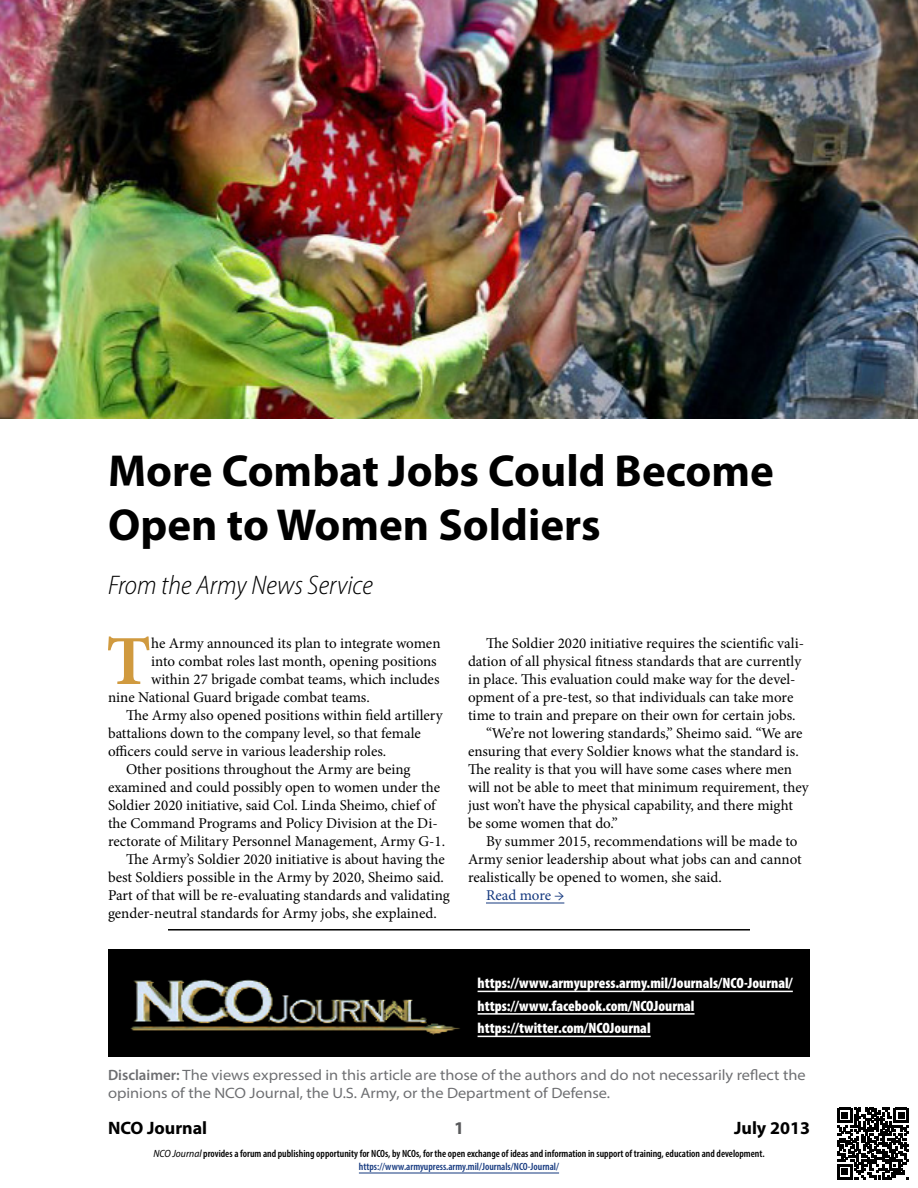
<style>
.page{position:relative;width:918px;height:1188px;background:#fff}
.page>*{position:absolute;margin:0;border:0;box-sizing:border-box;transform-origin:0 0}
.t1{font:700 70.35px "Minion Pro";color:#d09a3f}
.t2{font:700 45px/54px "Myriad Pro";color:#000}
.t3{font:italic 300 semi-condensed 27px "Myriad Pro";color:#000}
.t4{font:700 18px "Myriad Pro";color:#000}
.t5{font:700 18px "Myriad Pro";color:#58595b}
.t6{font:15px "Minion Pro";color:#000}
.t7{font:semi-expanded 15px/18px "Myriad Pro";color:#6d6e71}
.t8{font:900 condensed 15px/22.5px "Myriad Pro";color:#fff}
.t9{font:15px "Minion Pro";color:#15397f}
.t10{font:600 condensed 10.5px/13.5px "Myriad Pro";color:#000;text-align:center}
.s1{font-weight:600;font-stretch:normal}
.s2{font-weight:400;font-style:italic;font-stretch:semi-condensed}
.s3{color:#15397f}
</style>
<div class="page">
<hr style="left:359px;top:1173px;width:200px;height:1px;background:#15397f">
<hr style="left:486px;top:903px;width:78px;height:1px;background:#15397f">
<img style="left:0;top:0;width:918px;height:419px">
<svg style="left:837px;top:1108px;width:72px;height:71px"></svg>
<hr style="left:168px;top:929px;width:582px;height:2px;background:#000">
<div style="left:108px;top:949px;width:702px;height:108px;background:#000"></div>
<hr style="left:478px;top:991px;width:315px;height:1px;background:#fff">
<hr style="left:478px;top:1013px;width:217px;height:2px;background:#fff">
<hr style="left:478px;top:1036px;width:173px;height:1px;background:#fff">
<img style="left:130px;top:979px;width:330px;height:56px">
<h2 class="t2" style="left:108px;top:442px;width:668px">More Combat Jobs Could Become<br>Open to Women Soldiers</h2>
<h3 class="t3" style="left:108px;top:569px;width:266px">From the Army News Service</h3>
<h1 class="t1" style="left:106px;top:612px;width:47px">T</h1>
<p class="t6" style="left:151px;top:633px;width:291px">he Army announced its plan to integrate women</p>
<p class="t6" style="left:486px;top:633px;width:320px">The Soldier 2020 initiative requires the scientific vali-</p>
<p class="t6" style="left:468px;top:651px;width:335px">dation of all physical fitness standards that are currently</p>
<p class="t6" style="left:468px;top:669px;width:329px">in place. This evaluation could make way for the devel-</p>
<p class="t6" style="left:468px;top:687px;width:327px">opment of a pre-test, so that individuals can take more</p>
<p class="t6" style="left:468px;top:705px;width:329px">time to train and prepare on their own for certain jobs.</p>
<p class="t6" style="left:486px;top:723px;width:318px">“We’re not lowering standards,” Sheimo said. “We are</p>
<p class="t6" style="left:468px;top:741px;width:332px">ensuring that every Soldier knows what the standard is.</p>
<p class="t6" style="left:468px;top:759px;width:326px">The reality is that you will have some cases where men</p>
<p class="t6" style="left:468px;top:777px;width:342px">will not be able to meet that minimum requirement, they</p>
<p class="t6" style="left:468px;top:795px;width:327px">just won’t have the physical capability, and there might</p>
<p class="t6" style="left:468px;top:813px;width:151px">be some women that do.”</p>
<p class="t6" style="left:486px;top:831px;width:313px">By summer 2015, recommendations will be made to</p>
<p class="t6" style="left:468px;top:849px;width:335px">Army senior leadership about what jobs can and cannot</p>
<p class="t6" style="left:468px;top:867px;width:255px">realistically be opened to women, she said.</p>
<p class="t9" style="left:486px;top:885px;width:80px">Read more →</p>
<p class="t6" style="left:151px;top:651px;width:287px">into combat roles last month, opening positions</p>
<p class="t6" style="left:151px;top:669px;width:290px">within 27 brigade combat teams, which includes</p>
<p class="t6" style="left:108px;top:687px;width:263px">nine National Guard brigade combat teams.</p>
<p class="t6" style="left:126px;top:705px;width:318px">The Army also opened positions within field artillery</p>
<p class="t6" style="left:108px;top:723px;width:314px">battalions down to the company level, so that female</p>
<p class="t6" style="left:108px;top:741px;width:280px">officers could serve in various leadership roles.</p>
<p class="t6" style="left:126px;top:759px;width:286px">Other positions throughout the Army are being</p>
<p class="t6" style="left:108px;top:777px;width:334px">examined and could possibly open to women under the</p>
<p class="t6" style="left:108px;top:795px;width:329px">Soldier 2020 initiative, said Col. Linda Sheimo, chief of</p>
<p class="t6" style="left:108px;top:813px;width:331px">the Command Programs and Policy Division at the Di-</p>
<p class="t6" style="left:108px;top:831px;width:339px">rectorate of Military Personnel Management, Army G-1.</p>
<p class="t6" style="left:126px;top:849px;width:320px">The Army’s Soldier 2020 initiative is about having the</p>
<p class="t6" style="left:108px;top:867px;width:338px">best Soldiers possible in the Army by 2020, Sheimo said.</p>
<p class="t6" style="left:108px;top:885px;width:343px">Part of that will be re-evaluating standards and validating</p>
<p class="t6" style="left:108px;top:903px;width:330px">gender-neutral standards for Army jobs, she explained.</p>
<p class="t8" style="left:478px;top:972px;width:317px">https://www.armyupress.army.mil/Journals/NCO-Journal/ https://www.facebook.com/NCOJournal https://twitter.com/NCOJournal</p>
<p class="t7" style="left:108px;top:1066px;width:699px"><span class="s1">Disclaimer:</span> The views expressed in this article are those of the authors and do not necessarily reflect the opinions of the NCO Journal, the U.S. Army, or the Department of Defense.</p>
<p class="t4" style="left:108px;top:1116px;width:101px">NCO Journal</p>
<p class="t5" style="left:454px;top:1116px;width:11px">1</p>
<p class="t4" style="left:734px;top:1116px;width:77px">July 2013</p>
<p class="t10" style="left:153px;top:1146px;width:613px"><span class="s2">NCO Journal</span> provides a forum and publishing opportunity for NCOs, by NCOs, for the open exchange of ideas and information in support of training, education and development. <span class="s3">https://www.armyupress.army.mil/Journals/NCO-Journal/</span></p>
</div>
